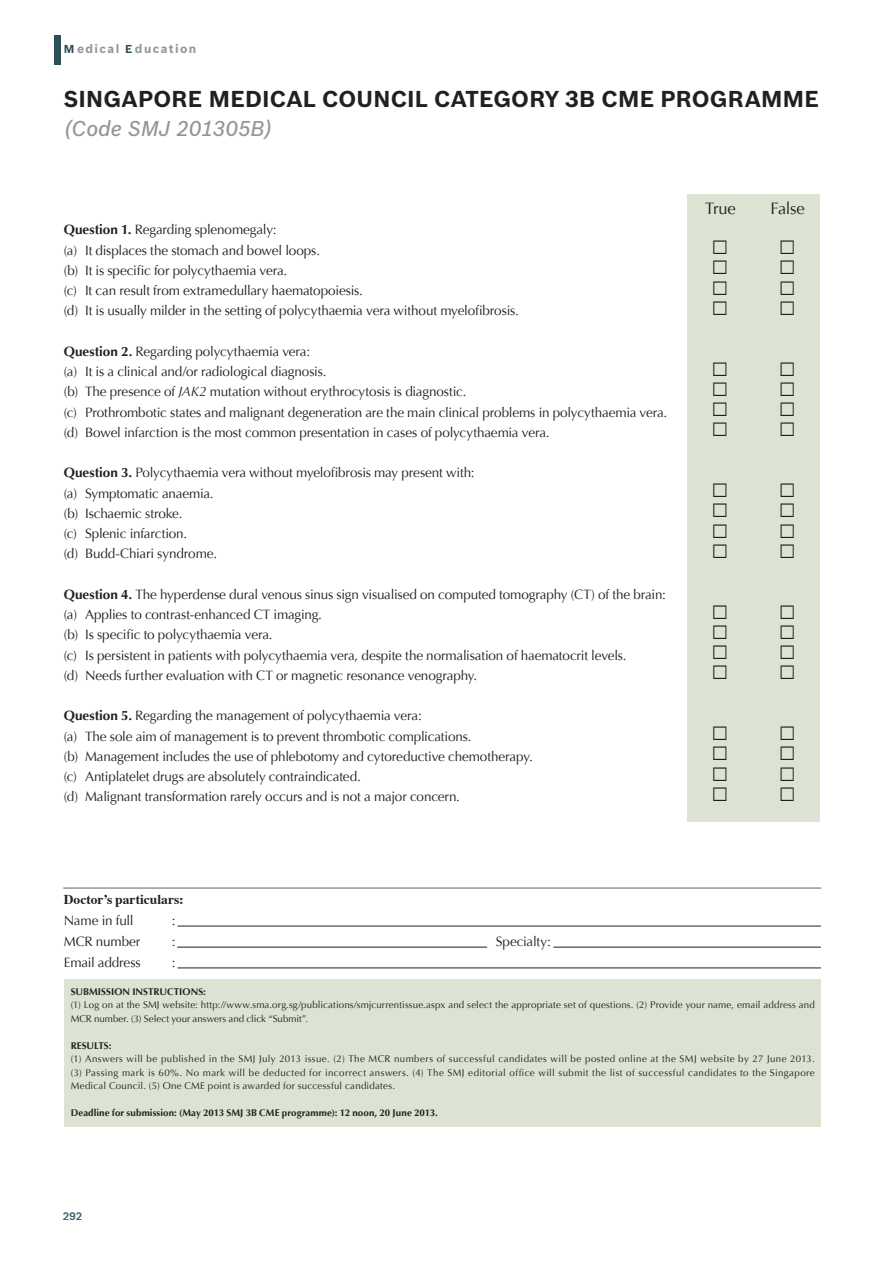
<style>
.page{position:relative;width:893px;height:1263px;background:#fff}
.page>*{position:absolute;margin:0;border:0;box-sizing:border-box;transform-origin:0 0}
.CME_Question_Title{font:700 22.5px "Bosch Sans";letter-spacing:.01em;color:#231f20}
.t1{font:italic 500 21px "Bosch Sans";letter-spacing:-.01em;color:#939598}
.CME_ANSWERS_BOX{font:16.5px "Optima";letter-spacing:-.025em;color:#231f20}
.CME_Questionaire{font:13.5px "Optima";letter-spacing:-.01em;color:#231f20}
.ArticleContent{font:13.5px "Optima";letter-spacing:-.015em;color:#231f20}
.ArticleContent-2{font:700 13.5px "Times";color:#231f20}
.t2{font:700 12px "Bosch Sans";letter-spacing:.115em;color:#939598}
.t3{font:500 10.5px "Bosch Sans";color:#4b6a70}
.Fine_print{font:9.75px/13.5px "Optima";letter-spacing:.015em;color:#231f20}
.Fine_print-2{font:700 9.75px "Optima";letter-spacing:.005em;color:#231f20}
.s1{font-size:11.25px;color:#2b5057}
.s2{font-weight:700}
.s3{font-style:italic}
.s4{color:#fff}
</style>
<div class="page">
<div style="left:54px;top:35px;width:7px;height:29px;background:#2b5057"></div>
<div style="left:687px;top:194px;width:133px;height:628px;background:#dce3d3"></div>
<hr style="left:63px;top:887px;width:758px;height:2px;background:#939598">
<hr style="left:178px;top:926px;width:643px;height:1px;background:#231f20">
<hr style="left:178px;top:968px;width:643px;height:1px;background:#231f20">
<hr style="left:177px;top:947px;width:310px;height:1px;background:#231f20">
<hr style="left:553px;top:947px;width:268px;height:1px;background:#231f20">
<div style="left:64px;top:979px;width:757px;height:148px;background:#dce3d3"></div>
<p class="t2" style="left:64px;top:41px;width:134px"><span class="s1">M</span> edical <span class="s1">E</span>ducation</p>
<p class="CME_Question_Title" style="left:64px;top:84px;width:757px">SINGAPORE MEDICAL COUNCIL CATEGORY 3B CME PROGRAMME</p>
<p class="t1" style="left:64px;top:115px;width:210px">(Code SMJ 201305B)</p>
<p class="CME_Questionaire" style="left:64px;top:222px;width:214px"><span class="s2">Question 1.</span> Regarding splenomegaly:</p>
<p class="CME_Questionaire" style="left:64px;top:242px;width:258px">(a) It displaces the stomach and bowel loops.</p>
<p class="CME_Questionaire" style="left:64px;top:262px;width:225px">(b) It is specific for polycythaemia vera.</p>
<p class="CME_Questionaire" style="left:64px;top:283px;width:301px">(c) It can result from extramedullary haematopoiesis.</p>
<p class="CME_Questionaire" style="left:64px;top:303px;width:457px">(d) It is usually milder in the setting of polycythaemia vera without myelofibrosis.</p>
<p class="CME_Questionaire" style="left:64px;top:343px;width:248px"><span class="s2">Question 2.</span> Regarding polycythaemia vera:</p>
<p class="CME_Questionaire" style="left:64px;top:364px;width:264px">(a) It is a clinical and/or radiological diagnosis.</p>
<p class="CME_Questionaire" style="left:64px;top:384px;width:404px">(b) The presence of <span class="s3">JAK2</span> mutation without erythrocytosis is diagnostic.</p>
<p class="CME_Questionaire" style="left:64px;top:404px;width:605px">(c) Prothrombotic states and malignant degeneration are the main clinical problems in polycythaemia vera.</p>
<p class="CME_Questionaire" style="left:64px;top:424px;width:487px">(d) Bowel infarction is the most common presentation in cases of polycythaemia vera.</p>
<p class="CME_Questionaire" style="left:64px;top:465px;width:412px"><span class="s2">Question 3.</span> Polycythaemia vera without myelofibrosis may present with:</p>
<p class="CME_Questionaire" style="left:64px;top:485px;width:151px">(a) Symptomatic anaemia.</p>
<p class="CME_Questionaire" style="left:64px;top:505px;width:120px">(b) Ischaemic stroke.</p>
<p class="CME_Questionaire" style="left:64px;top:526px;width:125px">(c) Splenic infarction.</p>
<p class="CME_Questionaire" style="left:64px;top:546px;width:155px">(d) Budd-Chiari syndrome.</p>
<p class="CME_Questionaire" style="left:64px;top:586px;width:603px"><span class="s2">Question 4.</span> The hyperdense dural venous sinus sign visualised on computed tomography (CT) of the brain:</p>
<p class="CME_Questionaire" style="left:64px;top:607px;width:260px">(a) Applies to contrast-enhanced CT imaging.</p>
<p class="CME_Questionaire" style="left:64px;top:627px;width:210px">(b) Is specific to polycythaemia vera.</p>
<p class="CME_Questionaire" style="left:64px;top:647px;width:564px">(c) Is persistent in patients with polycythaemia vera, despite the normalisation of haematocrit levels.</p>
<p class="CME_Questionaire" style="left:64px;top:667px;width:415px">(d) Needs further evaluation with CT or magnetic resonance venography.</p>
<p class="CME_Questionaire" style="left:64px;top:708px;width:359px"><span class="s2">Question 5.</span> Regarding the management of polycythaemia vera:</p>
<p class="CME_Questionaire" style="left:64px;top:728px;width:409px">(a) The sole aim of management is to prevent thrombotic complications.</p>
<p class="CME_Questionaire" style="left:64px;top:748px;width:470px">(b) Management includes the use of phlebotomy and cytoreductive chemotherapy.</p>
<p class="CME_Questionaire" style="left:64px;top:769px;width:299px">(c) Antiplatelet drugs are absolutely contraindicated.</p>
<p class="CME_Questionaire" style="left:64px;top:789px;width:398px">(d) Malignant transformation rarely occurs and is not a major concern.</p>
<p class="CME_ANSWERS_BOX" style="left:705px;top:198px;width:32px">True</p>
<p class="CME_ANSWERS_BOX" style="left:770px;top:198px;width:36px">False</p>
<p class="ArticleContent-2" style="left:64px;top:886px;width:121px">Doctor’s particulars:</p>
<p class="ArticleContent" style="left:64px;top:912px;width:71px">Name in full</p>
<p class="ArticleContent" style="left:64px;top:933px;width:78px">MCR number</p>
<p class="ArticleContent" style="left:496px;top:933px;width:63px">Specialty:<span class="s4">_</span></p>
<p class="ArticleContent" style="left:64px;top:954px;width:78px">Email address</p>
<p class="Fine_print-2" style="left:71px;top:985px;width:137px">SUBMISSION INSTRUCTIONS:</p>
<p class="Fine_print" style="left:71px;top:998px;width:746px">(1) Log on at the SMJ website: http://www.sma.org.sg/publications/smjcurrentissue.aspx and select the appropriate set of questions. (2) Provide your name, email address and<br>MCR number. (3) Select your answers and click “Submit”.</p>
<p class="Fine_print-2" style="left:71px;top:1039px;width:42px">RESULTS:</p>
<p class="Fine_print" style="left:71px;top:1052px;width:746px;text-align:justify">(1) Answers will be published in the SMJ July 2013 issue. (2) The MCR numbers of successful candidates will be posted online at the SMJ website by 27 June 2013. (3) Passing mark is 60%. No mark will be deducted for incorrect answers. (4) The SMJ editorial office will submit the list of successful candidates to the Singapore Medical Council. (5) One CME point is awarded for successful candidates.</p>
<p class="Fine_print-2" style="left:71px;top:1107px;width:369px">Deadline for submission: (May 2013 SMJ 3B CME programme): 12 noon, 20 June 2013.</p>
<p class="t3" style="left:63px;top:1210px;width:21px">292</p>
</div>
